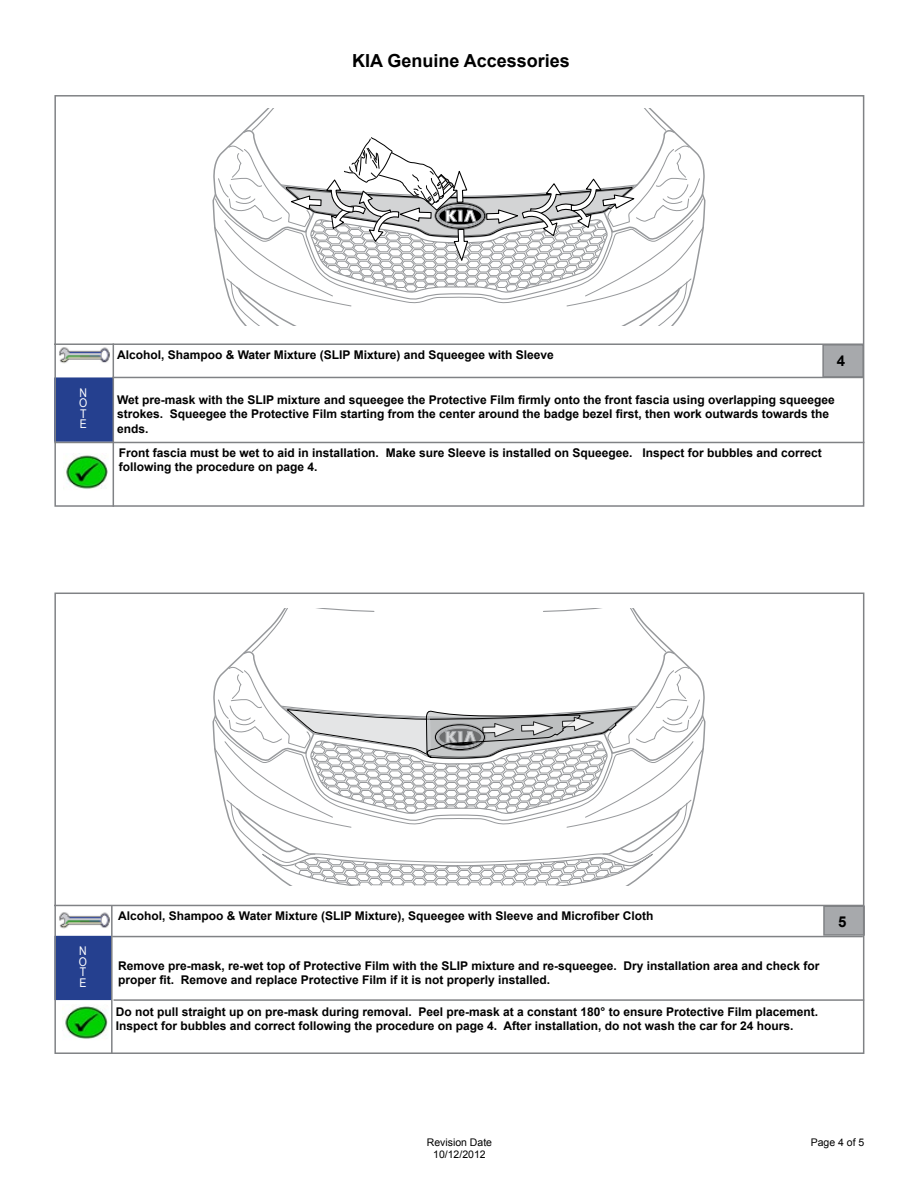
<style>
.page{position:relative;width:918px;height:1188px;background:#fff}
.page>*{position:absolute;margin:0;border:0;box-sizing:border-box;transform-origin:0 0}
.t1{font:700 18px "Arial";color:#000}
.t2{font:700 15px "Arial";color:#000}
.t3{font:700 12px/14.4px "Arial";color:#000}
.t4{font:12px/10.5px "Arial";color:#fff;text-align:justify;scale:.88 1}
.t5{font:10.5px/12.6px "Arial";color:#000;text-align:center}
</style>
<div class="page">
<div style="left:54px;top:377px;width:60px;height:65px;background:#25408f"></div>
<div style="left:54px;top:936px;width:58px;height:64px;background:#25408f"></div>
<img style="left:59px;top:347px;width:51px;height:17px">
<div style="left:822px;top:344px;width:42px;height:34px;background:#a7a9ac;border:2px solid #808285"></div>
<div style="left:54px;top:95px;width:810px;height:412px;border:2px solid #808285"></div>
<hr style="left:113px;top:343px;width:1px;height:164px;background:#808285">
<hr style="left:112px;top:377px;width:751px;height:1px;background:#808285">
<hr style="left:54px;top:343px;width:810px;height:2px;background:#808285">
<hr style="left:54px;top:442px;width:810px;height:1px;background:#808285">
<img style="left:59px;top:912px;width:51px;height:17px">
<div style="left:823px;top:905px;width:42px;height:31px;background:#a7a9ac;border:2px solid #808285"></div>
<div style="left:54px;top:593px;width:810px;height:461px;border:2px solid #808285"></div>
<hr style="left:111px;top:905px;width:2px;height:149px;background:#808285">
<hr style="left:112px;top:936px;width:751px;height:1px;background:#808285">
<hr style="left:54px;top:905px;width:810px;height:1px;background:#808285">
<hr style="left:114px;top:999px;width:750px;height:2px;background:#808285">
<img style="left:63px;top:455px;width:45px;height:34px">
<img style="left:65px;top:1006px;width:43px;height:33px">
<svg style="left:213px;top:108px;width:492px;height:217px"></svg>
<svg style="left:213px;top:608px;width:492px;height:278px"></svg>
<h1 class="t1" style="left:352px;top:49px;width:219px">KIA Genuine Accessories</h1>
<p class="t4" style="left:79px;top:387px;width:11px">N O T E</p>
<p class="t3" style="left:117px;top:348px;width:438px">Alcohol, Shampoo &amp; Water Mixture (SLIP Mixture) and Squeegee with Sleeve</p>
<p class="t2" style="left:837px;top:350px;width:10px">4</p>
<p class="t3" style="left:117px;top:393px;width:719px">Wet pre-mask with the SLIP mixture and squeegee the Protective Film firmly onto the front fascia using overlapping squeegee strokes. Squeegee the Protective Film starting from the center around the badge bezel first, then work outwards towards the ends.</p>
<p class="t3" style="left:119px;top:446px;width:704px">Front fascia must be wet to aid in installation. Make sure Sleeve is installed on Squeegee. Inspect for bubbles and correct following the procedure on page 4.</p>
<p class="t4" style="left:79px;top:946px;width:11px">N O T E</p>
<p class="t3" style="left:118px;top:909px;width:537px">Alcohol, Shampoo &amp; Water Mixture (SLIP Mixture), Squeegee with Sleeve and Microfiber Cloth</p>
<p class="t3" style="left:118px;top:959px;width:703px">Remove pre-mask, re-wet top of Protective Film with the SLIP mixture and re-squeegee. Dry installation area and check for proper fit. Remove and replace Protective Film if it is not properly installed.</p>
<p class="t3" style="left:116px;top:1004px;width:704px">Do not pull straight up on pre-mask during removal. Peel pre-mask at a constant 180° to ensure Protective Film placement.<br>Inspect for bubbles and correct following the procedure on page 4. After installation, do not wash the car for 24 hours.</p>
<p class="t2" style="left:838px;top:912px;width:10px">5</p>
<p class="t5" style="left:427px;top:1136px;width:67px">Revision Date<br>10/12/2012</p>
<p class="t5" style="left:811px;top:1136px;width:55px">Page 4 of 5</p>
</div>
